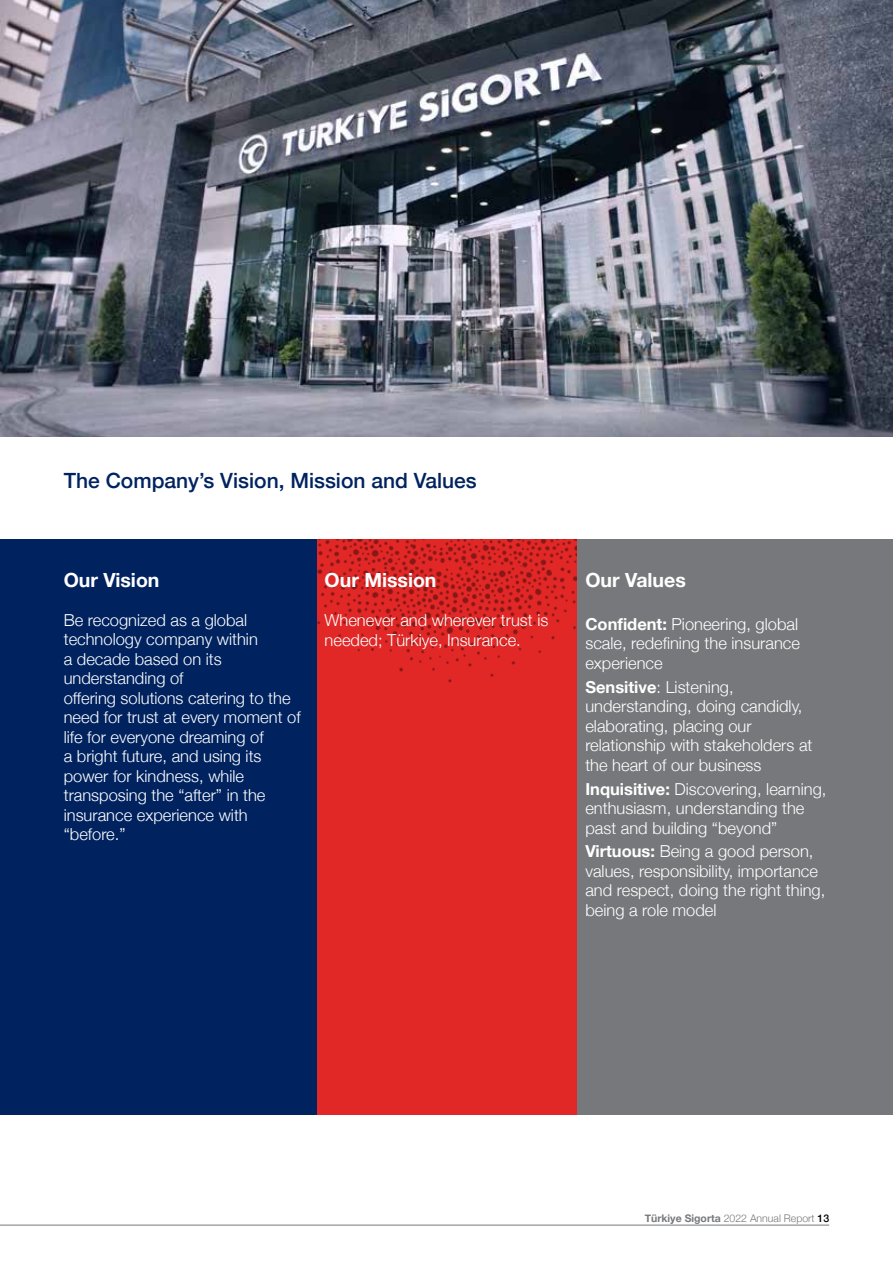
<style>
.page{position:relative;width:893px;height:1263px;background:#fff}
.page>*{position:absolute;margin:0;border:0;box-sizing:border-box;transform-origin:0 0}
.t1{font:500 21px "Helvetica Neue";color:#002360}
.t2{font:700 19.5px "Helvetica Neue";color:#fff}
.t3{font:300 16.5px/19.5px "Helvetica Neue";color:#fff}
.t4{font:300 10.5px "Helvetica Neue";color:#77787b}
.s1{font-weight:700}
.s2{font-weight:500;color:#000}
</style>
<div class="page">
<div style="left:577px;top:539px;width:316px;height:575px;background:#77787b"></div>
<div style="left:316px;top:539px;width:261px;height:575px;background:#e12827"></div>
<img style="left:316px;top:539px;width:261px;height:148px">
<div style="left:0;top:539px;width:316px;height:575px;background:#002360"></div>
<img style="left:0;top:0;width:893px;height:436px">
<hr style="left:0;top:1225px;width:829px;height:1px;background:#77787b">
<p class="t1" style="left:64px;top:464px;width:415px">The Company’s Vision, Mission and Values</p>
<p class="t2" style="left:64px;top:564px;width:97px">Our Vision</p>
<p class="t3" style="left:64px;top:609px;width:238px">Be recognized as a global technology company within<br>a decade based on its understanding of<br>offering solutions catering to the need for trust at every moment of life for everyone dreaming of<br>a bright future, and using its power for kindness, while transposing the “after” in the insurance experience with “before.”</p>
<p class="t2" style="left:325px;top:564px;width:113px">Our Mission</p>
<p class="t3" style="left:325px;top:609px;width:225px">Whenever and wherever trust is needed; Türkiye, Insurance.</p>
<p class="t2" style="left:585px;top:564px;width:102px">Our Values</p>
<p class="t3" style="left:585px;top:613px;width:216px;text-align:justify"><span class="s1">Confident:</span> Pioneering, global scale, redefining the insurance experience</p>
<p class="t3" style="left:585px;top:676px;width:229px"><span class="s1">Sensitive</span>: Listening, understanding, doing candidly, elaborating, placing our relationship with stakeholders at the heart of our business</p>
<p class="t3" style="left:585px;top:778px;width:243px"><span class="s1">Inquisitive:</span> Discovering, learning, enthusiasm, understanding the past and building “beyond”</p>
<p class="t3" style="left:585px;top:840px;width:241px"><span class="s1">Virtuous:</span> Being a good person, values, responsibility, importance and respect, doing the right thing, being a role model</p>
<p class="t4" style="left:645px;top:1210px;width:186px"><span class="s1">Türkiye Sigorta</span> 2022 Annual Report <span class="s2">13</span></p>
</div>
